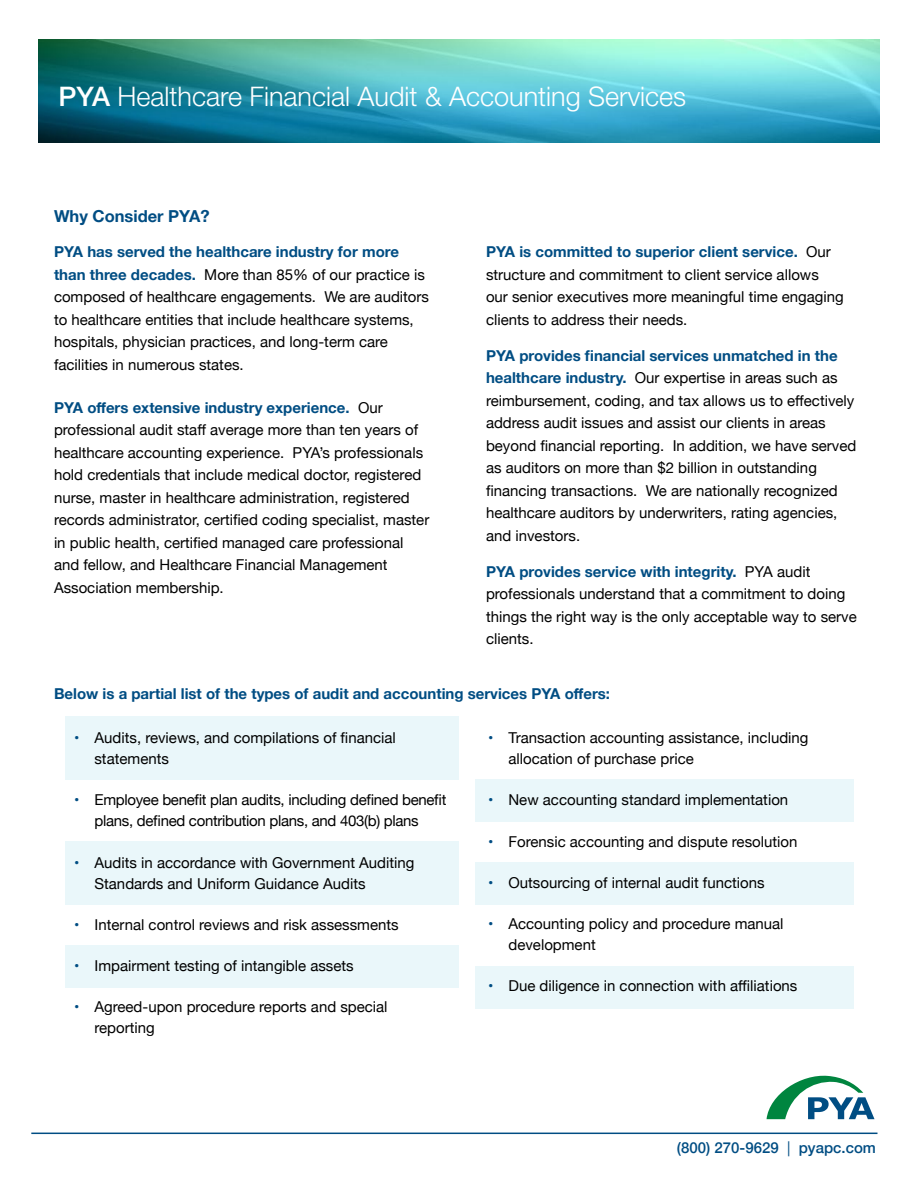
<style>
.page{position:relative;width:918px;height:1188px;background:#fff}
.page>*{position:absolute;margin:0;border:0;box-sizing:border-box;transform-origin:0 0}
.t1{font:300 27px "Helvetica Neue LT Std";color:#fff}
.t2{font:700 16.5px "Helvetica Neue";color:#004d83}
.t3{font:15px/22.5px "Helvetica Neue";color:#000}
.t4{font:15px/21px "Helvetica Neue";letter-spacing:-.02em;color:#000;text-align:center}
.t5{font:700 15px "Helvetica Neue";color:#004d83}
.t6{font:500 15px "Helvetica Neue";color:#004d83}
.s1{font-weight:500}
.s2{font-weight:700;color:#004d83}
.s3{color:#004d83}
.s4{font-weight:400}
</style>
<div class="page">
<img style="left:39px;top:39px;width:840px;height:103px">
<div style="left:66px;top:716px;width:393px;height:64px;background:#eaf7fa"></div>
<div style="left:66px;top:841px;width:393px;height:63px;background:#eaf7fa"></div>
<div style="left:66px;top:945px;width:393px;height:42px;background:#eaf7fa"></div>
<div style="left:476px;top:780px;width:378px;height:42px;background:#eaf7fa"></div>
<div style="left:476px;top:862px;width:378px;height:42px;background:#eaf7fa"></div>
<div style="left:476px;top:966px;width:378px;height:42px;background:#eaf7fa"></div>
<hr style="left:31px;top:1133px;width:846px;height:1px;background:#004d83">
<svg style="left:767px;top:1075px;width:108px;height:44px"></svg>
<h1 class="t1" style="left:58px;top:80px;width:629px"><span class="s1">PYA</span> Healthcare Financial Audit &amp; Accounting Services</h1>
<p class="t2" style="left:54px;top:203px;width:157px">Why Consider PYA?</p>
<p class="t3" style="left:54px;top:242px;width:377px"><span class="s2">PYA has served the healthcare industry for more than three decades.</span> More than 85% of our practice is composed of healthcare engagements. We are auditors to healthcare entities that include healthcare systems, hospitals, physician practices, and long-term care facilities in numerous states.</p>
<p class="t3" style="left:54px;top:397px;width:377px"><span class="s2">PYA offers extensive industry experience.</span> Our professional audit staff average more than ten years of healthcare accounting experience. PYA’s professionals hold credentials that include medical doctor, registered nurse, master in healthcare administration, registered records administrator, certified coding specialist, master in public health, certified managed care professional and fellow, and Healthcare Financial Management Association membership.</p>
<p class="t3" style="left:486px;top:242px;width:359px"><span class="s2">PYA is committed to superior client service.</span> Our structure and commitment to client service allows our senior executives more meaningful time engaging clients to address their needs.</p>
<p class="t3" style="left:486px;top:345px;width:372px"><span class="s2">PYA provides financial services unmatched in the healthcare industry.</span> Our expertise in areas such as reimbursement, coding, and tax allows us to effectively address audit issues and assist our clients in areas beyond financial reporting. In addition, we have served as auditors on more than $2 billion in outstanding financing transactions. We are nationally recognized healthcare auditors by underwriters, rating agencies, and investors.</p>
<p class="t3" style="left:486px;top:561px;width:372px"><span class="s2">PYA provides service with integrity.</span> PYA audit professionals understand that a commitment to doing things the right way is the only acceptable way to serve clients.</p>
<p class="t5" style="left:54px;top:682px;width:558px">Below is a partial list of the types of audit and accounting services PYA offers:</p>
<p class="t3" style="left:94px;top:728px;width:303px;line-height:21px;text-indent:-20px"><span class="s3">•</span> Audits, reviews, and compilations of financial statements</p>
<p class="t4" style="left:74px;top:790px;width:374px"><span class="s3">•</span> Employee benefit plan audits, including defined benefit plans, defined contribution plans, and 403(b) plans</p>
<p class="t3" style="left:94px;top:853px;width:322px;line-height:21px;text-indent:-20px"><span class="s3">•</span> Audits in accordance with Government Auditing<br>Standards and Uniform Guidance Audits</p>
<p class="t3" style="left:74px;top:914px;width:326px"><span class="s3">•</span> Internal control reviews and risk assessments</p>
<p class="t3" style="left:74px;top:955px;width:281px"><span class="s3">•</span> Impairment testing of intangible assets</p>
<p class="t3" style="left:94px;top:997px;width:295px;line-height:21px;text-indent:-20px"><span class="s3">•</span> Agreed-upon procedure reports and special reporting</p>
<p class="t3" style="left:508px;top:728px;width:302px;line-height:21px;text-indent:-20px"><span class="s3">•</span> Transaction accounting assistance, including allocation of purchase price</p>
<p class="t3" style="left:488px;top:790px;width:302px"><span class="s3">•</span> New accounting standard implementation</p>
<p class="t3" style="left:488px;top:831px;width:311px"><span class="s3">•</span> Forensic accounting and dispute resolution</p>
<p class="t3" style="left:488px;top:872px;width:278px"><span class="s3">•</span> Outsourcing of internal audit functions</p>
<p class="t3" style="left:508px;top:914px;width:277px;line-height:21px;text-indent:-20px"><span class="s3">•</span> Accounting policy and procedure manual development</p>
<p class="t3" style="left:488px;top:976px;width:311px"><span class="s3">•</span> Due diligence in connection with affiliations</p>
<p class="t6" style="left:677px;top:1136px;width:201px">(800) 270-9629 <span class="s4">|</span> pyapc.com</p>
</div>
